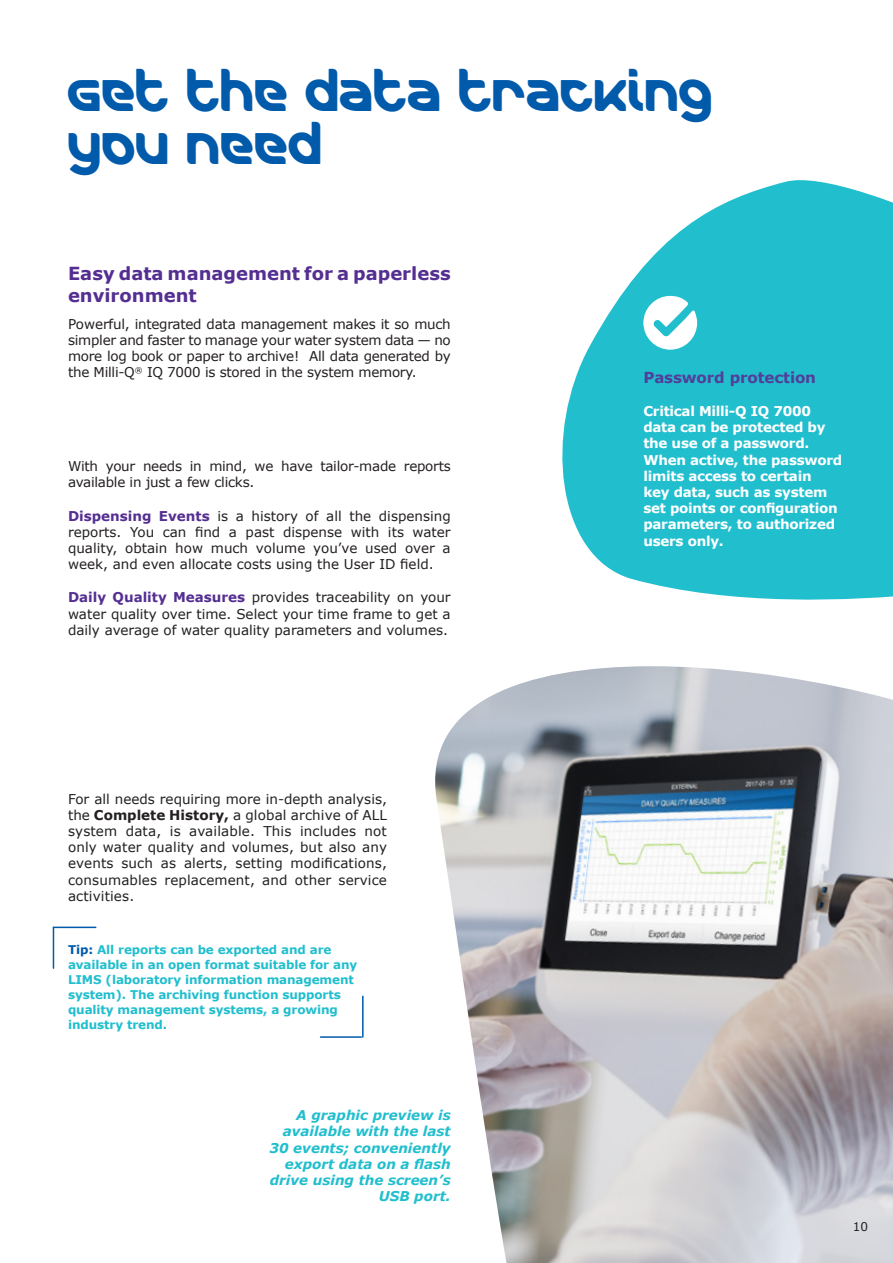
<style>
.page{position:relative;width:893px;height:1263px;background:#fff}
.page>*{position:absolute;margin:0;border:0;box-sizing:border-box;transform-origin:0 0}
.t1{font:45px/52.5px "Merck";color:#015aaa}
.t2{font:700 18px/22.5px "Verdana";color:#542e91}
.t3{font:700 15.15px "Verdana";letter-spacing:-.01em;color:#523f9a}
.t4{font:13.5px/16.2px "Verdana";color:#231f20;text-align:justify}
.t5{font:700 13.5px/16.2px "Verdana";letter-spacing:-.02em;color:#fff}
.t6{font:italic 700 13.5px/16.2px "Verdana";color:#21bece;text-align:right}
.t7{font:13.5px/16.2px "Verdana";letter-spacing:-.02em;color:#231f20}
.t8{font:700 12px/15px "Verdana";letter-spacing:-.01em;color:#21bece}
.t9{font:12px "Verdana";color:#231f20}
.s1{font-weight:700;color:#542e91}
.s2{font-weight:700}
.s3{color:#015aaa}
</style>
<div class="page">
<img style="left:435px;top:666px;width:458px;height:597px">
<svg style="left:562px;top:180px;width:331px;height:420px;fill:#21bece"></svg>
<hr style="left:53px;top:927px;width:1px;height:41px;background:#015aaa">
<hr style="left:362px;top:996px;width:2px;height:41px;background:#015aaa">
<hr style="left:53px;top:927px;width:43px;height:1px;background:#015aaa">
<hr style="left:320px;top:1036px;width:41px;height:2px;background:#015aaa">
<svg style="left:643px;top:296px;width:54px;height:54px"></svg>
<p class="t1" style="left:68px;top:69px;width:647px">Get the data tracking you need</p>
<p class="t2" style="left:68px;top:262px;width:384px">Easy data management for a paperless environment</p>
<p class="t4" style="left:68px;top:316px;width:384px">Powerful, integrated data management makes it so much simpler and faster to manage your water system data — no more log book or paper to archive! All data generated by the Milli-Q<sup>®</sup> IQ 7000 is stored in the system memory.</p>
<p class="t7" style="left:68px;top:458px;width:384px">With your needs in mind, we have tailor-made reports available in just a few clicks.</p>
<p class="t4" style="left:68px;top:508px;width:384px"><span class="s1">Dispensing Events</span> is a history of all the dispensing reports. You can find a past dispense with its water quality, obtain how much volume you’ve used over a week, and even allocate costs using the User ID field.</p>
<p class="t4" style="left:68px;top:590px;width:384px"><span class="s1">Daily Quality Measures</span> provides traceability on your water quality over time. Select your time frame to get a daily average of water quality parameters and volumes.</p>
<p class="t3" style="left:643px;top:367px;width:174px">Password protection</p>
<p class="t5" style="left:643px;top:403px;width:200px">Critical Milli-Q IQ 7000 data can be protected by the use of a password.<br>When active, the password limits access to certain<br>key data, such as system set points or configuration parameters, to authorized users only.</p>
<p class="t4" style="left:68px;top:791px;width:320px">For all needs requiring more in-depth analysis, the <span class="s2">Complete History,</span> a global archive of ALL system data, is available. This includes not only water quality and volumes, but also any events such as alerts, setting modifications, consumables replacement, and other service activities.</p>
<p class="t8" style="left:68px;top:942px;width:291px"><span class="s3">Tip:</span> All reports can be exported and are available in an open format suitable for any LIMS (laboratory information management system). The archiving function supports quality management systems, a growing industry trend.</p>
<p class="t6" style="left:269px;top:1107px;width:183px">A graphic preview is available with the last<br>30 events; conveniently export data on a flash drive using the screen’s<br>USB port.</p>
<p class="t9" style="left:853px;top:1219px;width:17px">10</p>
</div>
